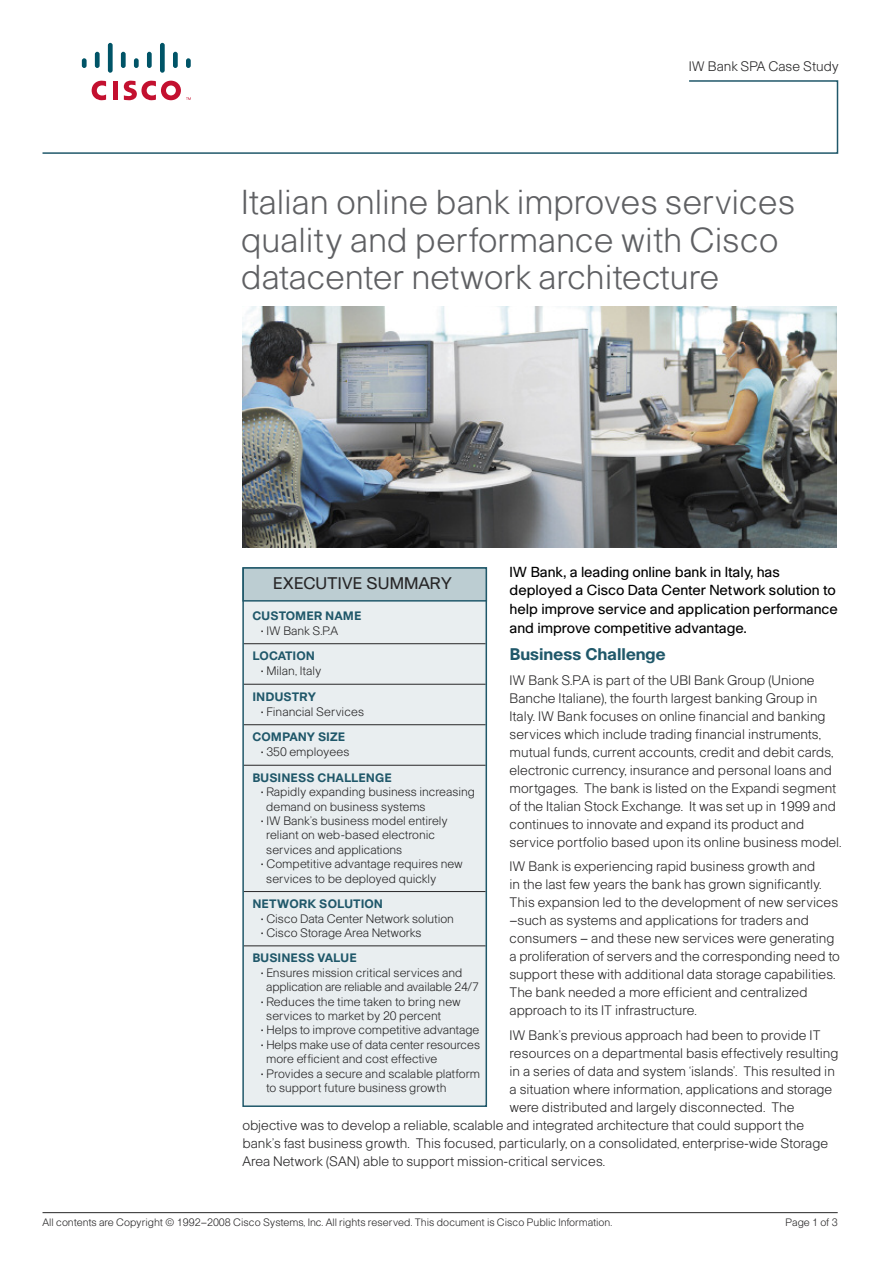
<style>
.page{position:relative;width:893px;height:1263px;background:#fff}
.page>*{position:absolute;margin:0;border:0;box-sizing:border-box;transform-origin:0 0}
.t1{font:300 33.9px/37.5px "Cisco";color:#5f6063}
.t2{font:700 16.5px "Cisco";color:#20586a}
.t3{font:16.5px "Cisco";color:#272627}
.t4{font:14.25px/18.8px "Cisco";letter-spacing:-.005em;color:#000}
.t5{font:300 13.5px/18px "Cisco";color:#272627}
.t6{font:300 12px/14.4px "Cisco";color:#272627}
.t7{font:700 12px "Cisco";color:#20586a}
.t8{font:300 10.5px "Cisco";color:#272627}
</style>
<div class="page">
<div style="left:82px;top:58px;width:5px;height:10px;background:#005467;border-radius:2px"></div>
<div style="left:95px;top:52px;width:5px;height:16px;background:#005467;border-radius:2px"></div>
<div style="left:108px;top:43px;width:5px;height:30px;background:#005467;border-radius:2px"></div>
<div style="left:121px;top:52px;width:5px;height:16px;background:#005467;border-radius:2px"></div>
<div style="left:134px;top:58px;width:5px;height:10px;background:#005467;border-radius:2px"></div>
<div style="left:147px;top:52px;width:5px;height:16px;background:#005467;border-radius:2px"></div>
<div style="left:160px;top:43px;width:5px;height:30px;background:#005467;border-radius:2px"></div>
<div style="left:173px;top:52px;width:5px;height:16px;background:#005467;border-radius:2px"></div>
<div style="left:186px;top:58px;width:5px;height:10px;background:#005467;border-radius:2px"></div>
<svg style="left:42px;top:80px;width:797px;height:74px"></svg>
<div style="left:244px;top:569px;width:242px;height:536px;background:#e9eef0"></div>
<div style="left:242px;top:567px;width:245px;height:540px;border:2px solid #20586a"></div>
<hr style="left:244px;top:643px;width:242px;height:1px;background:#272627">
<hr style="left:244px;top:684px;width:242px;height:1px;background:#272627">
<hr style="left:244px;top:724px;width:242px;height:1px;background:#272627">
<hr style="left:244px;top:765px;width:242px;height:1px;background:#272627">
<hr style="left:244px;top:891px;width:242px;height:1px;background:#272627">
<hr style="left:244px;top:945px;width:242px;height:1px;background:#272627">
<div style="left:244px;top:569px;width:242px;height:31px;background:#bccdd2"></div>
<div style="left:242px;top:567px;width:245px;height:35px;border:2px solid #20586a"></div>
<hr style="left:43px;top:1212px;width:795px;height:1px;background:#272627">
<img style="left:242px;top:306px;width:594px;height:241px">
<p class="t5" style="left:689px;top:59px;width:152px">IW Bank SPA Case Study</p>
<h1 class="t1" style="left:241px;top:187px;width:555px">Italian online bank improves services quality and performance with Cisco datacenter network architecture</h1>
<p class="t4" style="left:510px;top:564px;width:330px">IW Bank, a leading online bank in Italy, has deployed a Cisco Data Center Network solution to help improve service and application performance and improve competitive advantage.</p>
<p class="t2" style="left:510px;top:649px;width:157px">Business Challenge</p>
<p class="t5" style="left:510px;top:672px;width:334px">IW Bank S.P.A is part of the UBI Bank Group (Unione Banche Italiane), the fourth largest banking Group in Italy. IW Bank focuses on online financial and banking services which include trading financial instruments, mutual funds, current accounts, credit and debit cards, electronic currency, insurance and personal loans and mortgages. The bank is listed on the Expandi segment of the Italian Stock Exchange. It was set up in 1999 and continues to innovate and expand its product and service portfolio based upon its online business model.</p>
<p class="t5" style="left:510px;top:859px;width:332px">IW Bank is experiencing rapid business growth and<br>in the last few years the bank has grown significantly.<br>This expansion led to the development of new services –such as systems and applications for traders and consumers – and these new services were generating a proliferation of servers and the corresponding need to support these with additional data storage capabilities.<br>The bank needed a more efficient and centralized approach to its IT infrastructure.</p>
<p class="t5" style="left:510px;top:1027px;width:312px">IW Bank’s previous approach had been to provide IT</p>
<p class="t5" style="left:510px;top:1045px;width:330px">resources on a departmental basis effectively resulting</p>
<p class="t5" style="left:510px;top:1063px;width:327px">in a series of data and system ‘islands’. This resulted in</p>
<p class="t5" style="left:510px;top:1081px;width:324px">a situation where information, applications and storage</p>
<p class="t5" style="left:510px;top:1099px;width:286px">were distributed and largely disconnected. The</p>
<p class="t5" style="left:242px;top:1117px;width:563px">objective was to develop a reliable, scalable and integrated architecture that could support the</p>
<p class="t5" style="left:242px;top:1135px;width:587px">bank’s fast business growth. This focused, particularly, on a consolidated, enterprise-wide Storage</p>
<p class="t5" style="left:242px;top:1153px;width:364px">Area Network (SAN) able to support mission-critical services.</p>
<p class="t3" style="left:273px;top:578px;width:180px">EXECUTIVE SUMMARY</p>
<p class="t7" style="left:252px;top:611px;width:111px">CUSTOMER NAME</p>
<p class="t6" style="left:261px;top:624px;width:79px">• IW Bank S.P.A</p>
<p class="t7" style="left:252px;top:652px;width:64px">LOCATION</p>
<p class="t6" style="left:261px;top:665px;width:62px">• Milan, Italy</p>
<p class="t7" style="left:252px;top:692px;width:65px">INDUSTRY</p>
<p class="t6" style="left:261px;top:705px;width:105px">• Financial Services</p>
<p class="t7" style="left:252px;top:733px;width:94px">COMPANY SIZE</p>
<p class="t6" style="left:261px;top:746px;width:90px">• 350 employees</p>
<p class="t7" style="left:252px;top:773px;width:141px">BUSINESS CHALLENGE</p>
<p class="t6" style="left:266px;top:786px;width:210px;text-indent:-5px">• Rapidly expanding business increasing demand on business systems</p>
<p class="t6" style="left:266px;top:815px;width:183px;text-indent:-5px">• IW Bank’s business model entirely reliant on web-based electronic services and applications</p>
<p class="t6" style="left:266px;top:858px;width:198px;text-indent:-5px">• Competitive advantage requires new services to be deployed quickly</p>
<p class="t7" style="left:252px;top:899px;width:132px">NETWORK SOLUTION</p>
<p class="t6" style="left:261px;top:912px;width:195px">• Cisco Data Center Network solution</p>
<p class="t6" style="left:261px;top:927px;width:162px">• Cisco Storage Area Networks</p>
<p class="t7" style="left:252px;top:954px;width:106px">BUSINESS VALUE</p>
<p class="t6" style="left:266px;top:966px;width:214px;text-indent:-5px">• Ensures mission critical services and application are reliable and available 24/7</p>
<p class="t6" style="left:266px;top:995px;width:196px;text-indent:-5px">• Reduces the time taken to bring new services to market by 20 percent</p>
<p class="t6" style="left:261px;top:1024px;width:220px">• Helps to improve competitive advantage</p>
<p class="t6" style="left:266px;top:1038px;width:215px;text-indent:-5px">• Helps make use of data center resources more efficient and cost effective</p>
<p class="t6" style="left:266px;top:1067px;width:215px;text-indent:-5px">• Provides a secure and scalable platform to support future business growth</p>
<p class="t8" style="left:43px;top:1219px;width:571px">All contents are Copyright © 1992–2008 Cisco Systems, Inc. All rights reserved. This document is Cisco Public Information.</p>
<p class="t8" style="left:786px;top:1219px;width:54px">Page 1 of 3</p>
</div>
